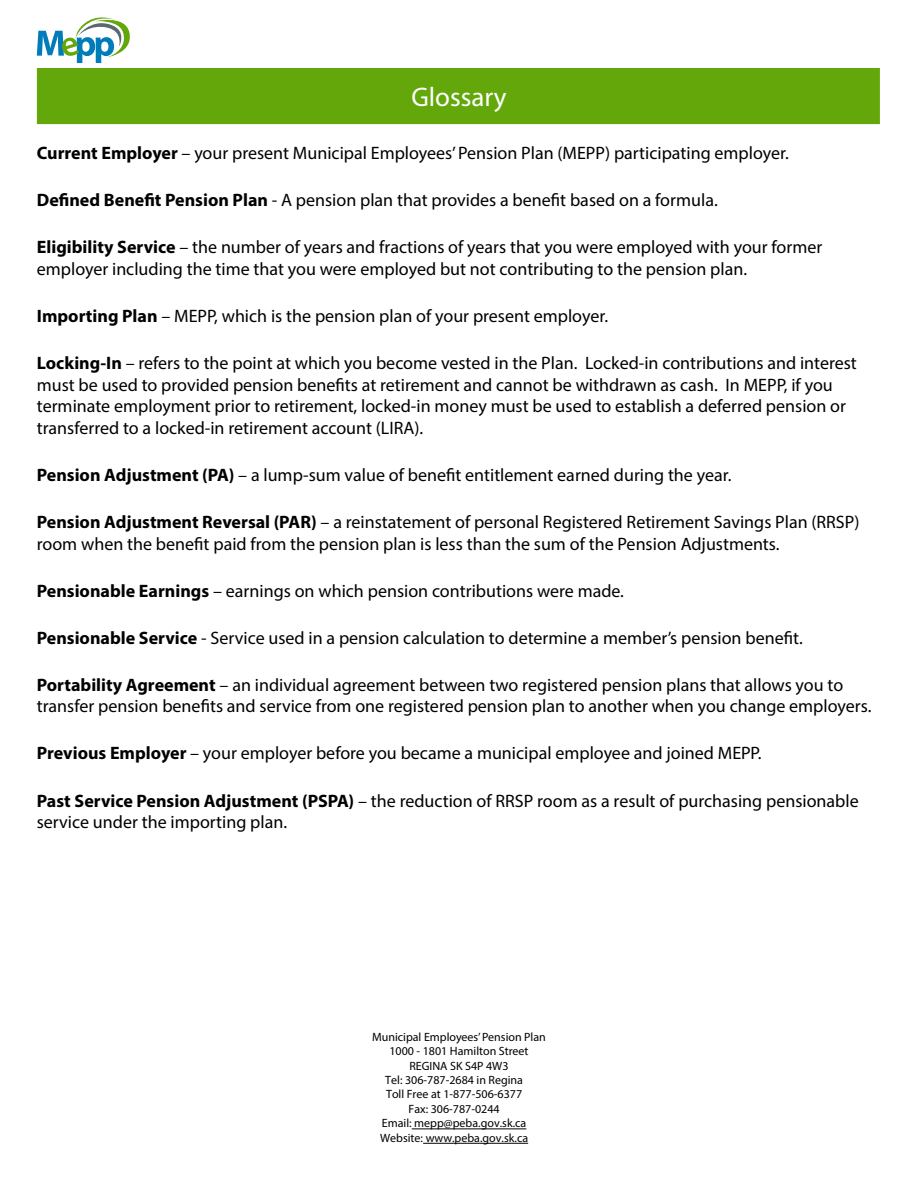
<style>
.page{position:relative;width:918px;height:1188px;background:#fff}
.page>*{position:absolute;margin:0;border:0;box-sizing:border-box;transform-origin:0 0}
.t1{font:27px "Myriad Pro";color:#fff}
.t2{font:18px/21.5px "Myriad Pro";color:#000}
.t3{font:12px "Myriad Pro";color:#000}
.s1{font-weight:700}
</style>
<div class="page">
<div style="left:37px;top:68px;width:843px;height:56px;background:#63a70a"></div>
<svg style="left:37px;top:17px;width:93px;height:46px"></svg>
<hr style="left:423px;top:1143px;width:105px;height:1px;background:#000">
<hr style="left:412px;top:1129px;width:114px;height:1px;background:#000">
<h1 class="t1" style="left:411px;top:80px;width:97px">Glossary</h1>
<p class="t2" style="left:37px;top:142px;width:754px"><span class="s1">Current Employer</span> – your present Municipal Employees’ Pension Plan (MEPP) participating employer.</p>
<p class="t2" style="left:37px;top:189px;width:682px"><span class="s1">Defined Benefit Pension Plan</span> - A pension plan that provides a benefit based on a formula.</p>
<p class="t2" style="left:37px;top:236px;width:787px"><span class="s1">Eligibility Service</span> – the number of years and fractions of years that you were employed with your former employer including the time that you were employed but not contributing to the pension plan.</p>
<p class="t2" style="left:37px;top:305px;width:573px"><span class="s1">Importing Plan</span> – MEPP, which is the pension plan of your present employer.</p>
<p class="t2" style="left:37px;top:352px;width:822px"><span class="s1">Locking-In</span> – refers to the point at which you become vested in the Plan. Locked-in contributions and interest must be used to provided pension benefits at retirement and cannot be withdrawn as cash. In MEPP, if you terminate employment prior to retirement, locked-in money must be used to establish a deferred pension or transferred to a locked-in retirement account (LIRA).</p>
<p class="t2" style="left:37px;top:464px;width:696px"><span class="s1">Pension Adjustment (PA)</span> – a lump-sum value of benefit entitlement earned during the year.</p>
<p class="t2" style="left:37px;top:511px;width:824px"><span class="s1">Pension Adjustment Reversal (PAR)</span> – a reinstatement of personal Registered Retirement Savings Plan (RRSP) room when the benefit paid from the pension plan is less than the sum of the Pension Adjustments.</p>
<p class="t2" style="left:37px;top:580px;width:589px"><span class="s1">Pensionable Earnings</span> – earnings on which pension contributions were made.</p>
<p class="t2" style="left:37px;top:627px;width:767px"><span class="s1">Pensionable Service</span> - Service used in a pension calculation to determine a member’s pension benefit.</p>
<p class="t2" style="left:37px;top:674px;width:836px"><span class="s1">Portability Agreement</span> – an individual agreement between two registered pension plans that allows you to transfer pension benefits and service from one registered pension plan to another when you change employers.</p>
<p class="t2" style="left:37px;top:742px;width:726px"><span class="s1">Previous Employer</span> – your employer before you became a municipal employee and joined MEPP.</p>
<p class="t2" style="left:37px;top:789px;width:824px"><span class="s1">Past Service Pension Adjustment (PSPA)</span> – the reduction of RRSP room as a result of purchasing pensionable service under the importing plan.</p>
<p class="t3" style="left:372px;top:1029px;width:175px">Municipal Employees’ Pension Plan</p>
<p class="t3" style="left:389px;top:1044px;width:141px">1000 - 1801 Hamilton Street</p>
<p class="t3" style="left:409px;top:1058px;width:101px">REGINA SK S4P 4W3</p>
<p class="t3" style="left:385px;top:1073px;width:139px">Tel: 306-787-2684 in Regina</p>
<p class="t3" style="left:386px;top:1087px;width:138px">Toll Free at 1-877-506-6377</p>
<p class="t3" style="left:409px;top:1101px;width:93px">Fax: 306-787-0244</p>
<p class="t3" style="left:382px;top:1116px;width:146px">Email: mepp@peba.gov.sk.ca</p>
<p class="t3" style="left:380px;top:1130px;width:150px">Website: www.peba.gov.sk.ca</p>
</div>
